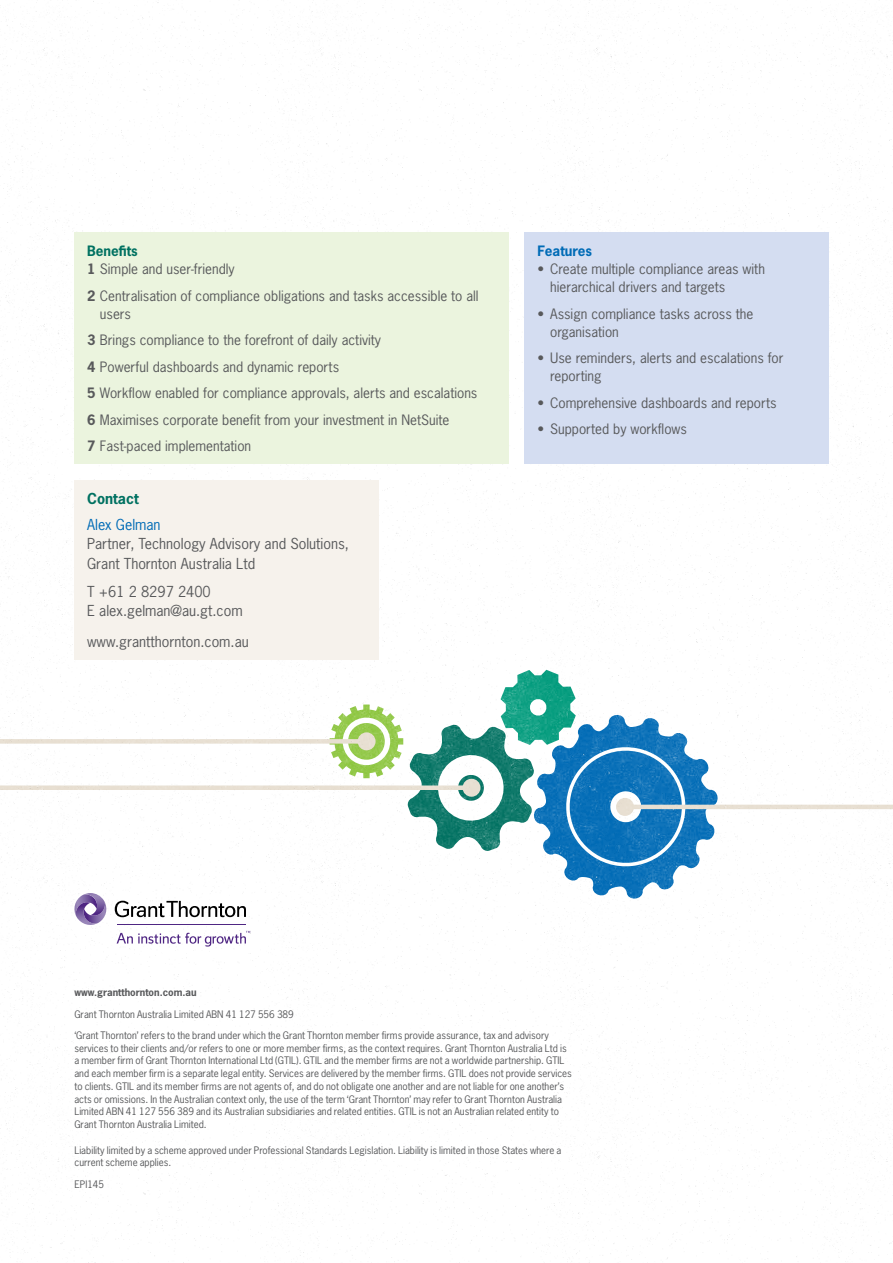
<style>
.page{position:relative;width:893px;height:1263px;background:#fff}
.page>*{position:absolute;margin:0;border:0;box-sizing:border-box;transform-origin:0 0}
.t1{font:14.25px/19.5px "News Gothic Std";color:#58595b}
.t2{font:14.25px "News Gothic Std";color:#006bb6}
.t3{font:700 14.25px "News Gothic Std";color:#007161}
.t4{font:13.5px/18px "News Gothic Std";color:#58595b}
.t5{font:700 13.5px "News Gothic Std";color:#006bb6}
.t6{font:9.75px/12.8px "News Gothic Std";color:#58595b}
.t7{font:700 9.75px "News Gothic Std";color:#58595b}
.s1{font-weight:700;color:#007161}
.s2{font-weight:700}
</style>
<div class="page">
<img style="left:0;top:1px;width:893px;height:1262px">
<svg style="left:115px;top:901px;width:131px;height:16px"></svg>
<svg style="left:117px;top:931px;width:133px;height:15px"></svg>
<hr style="left:117px;top:925px;width:129px;height:1px;background:#4f2683">
<svg style="left:72px;top:892px;width:37px;height:35px"></svg>
<div style="left:74px;top:232px;width:435px;height:232px;background:#ebf4de"></div>
<div style="left:525px;top:232px;width:304px;height:232px;background:#d4ddf1"></div>
<div style="left:74px;top:480px;width:305px;height:180px;background:#f6f2ec"></div>
<h2 class="t4" style="left:87px;top:242px;width:149px"><span class="s1">Benefits<br></span><span class="s2">1</span> Simple and user-friendly</h2>
<h2 class="t4" style="left:100px;top:287px;width:380px;text-indent:-13px"><span class="s2">2</span> Centralisation of compliance obligations and tasks accessible to all users</h2>
<p class="t4" style="left:87px;top:327px;width:392px;line-height:26.5px"><span class="s2">3</span> Brings compliance to the forefront of daily activity<br><span class="s2">4</span> Powerful dashboards and dynamic reports<br><span class="s2">5</span> Workflow enabled for compliance approvals, alerts and escalations <span class="s2">6</span> Maximises corporate benefit from your investment in NetSuite<br><span class="s2">7</span> Fast-paced implementation</p>
<h1 class="t3" style="left:87px;top:489px;width:53px">Contact</h1>
<h1 class="t2" style="left:87px;top:515px;width:75px">Alex Gelman</h1>
<h1 class="t1" style="left:87px;top:534px;width:263px">Partner, Technology Advisory and Solutions,<br>Grant Thornton Australia Ltd</h1>
<h1 class="t1" style="left:87px;top:582px;width:157px">T +61 2 8297 2400<br>E alex.gelman@au.gt.com</h1>
<h1 class="t1" style="left:87px;top:632px;width:163px">www.grantthornton.com.au</h1>
<h2 class="t5" style="left:537px;top:242px;width:56px">Features</h2>
<h2 class="t4" style="left:550px;top:260px;width:216px;text-indent:-13px">• Create multiple compliance areas with hierarchical drivers and targets</h2>
<h2 class="t4" style="left:550px;top:305px;width:205px;text-indent:-13px">• Assign compliance tasks across the organisation</h2>
<h2 class="t4" style="left:550px;top:349px;width:235px;text-indent:-13px">• Use reminders, alerts and escalations for reporting</h2>
<h2 class="t4" style="left:537px;top:394px;width:241px">• Comprehensive dashboards and reports</h2>
<h2 class="t4" style="left:537px;top:420px;width:151px">• Supported by workflows</h2>
<p class="t7" style="left:74px;top:986px;width:124px">www.grantthornton.com.au</p>
<p class="t6" style="left:74px;top:1003px;width:476px;line-height:21.3px">Grant Thornton Australia Limited ABN 41 127 556 389<br>‘Grant Thornton’ refers to the brand under which the Grant Thornton member firms provide assurance, tax and advisory</p>
<p class="t6" style="left:74px;top:1041px;width:499px">services to their clients and/or refers to one or more member firms, as the context requires. Grant Thornton Australia Ltd is a member firm of Grant Thornton International Ltd (GTIL). GTIL and the member firms are not a worldwide partnership. GTIL and each member firm is a separate legal entity. Services are delivered by the member firms. GTIL does not provide services to clients. GTIL and its member firms are not agents of, and do not obligate one another and are not liable for one another’s acts or omissions. In the Australian context only, the use of the term ‘Grant Thornton’ may refer to Grant Thornton Australia Limited ABN 41 127 556 389 and its Australian subsidiaries and related entities. GTIL is not an Australian related entity to Grant Thornton Australia Limited.</p>
<p class="t6" style="left:74px;top:1143px;width:488px">Liability limited by a scheme approved under Professional Standards Legislation. Liability is limited in those States where a current scheme applies.</p>
<p class="t6" style="left:74px;top:1177px;width:31px">EPI145</p>
</div>
